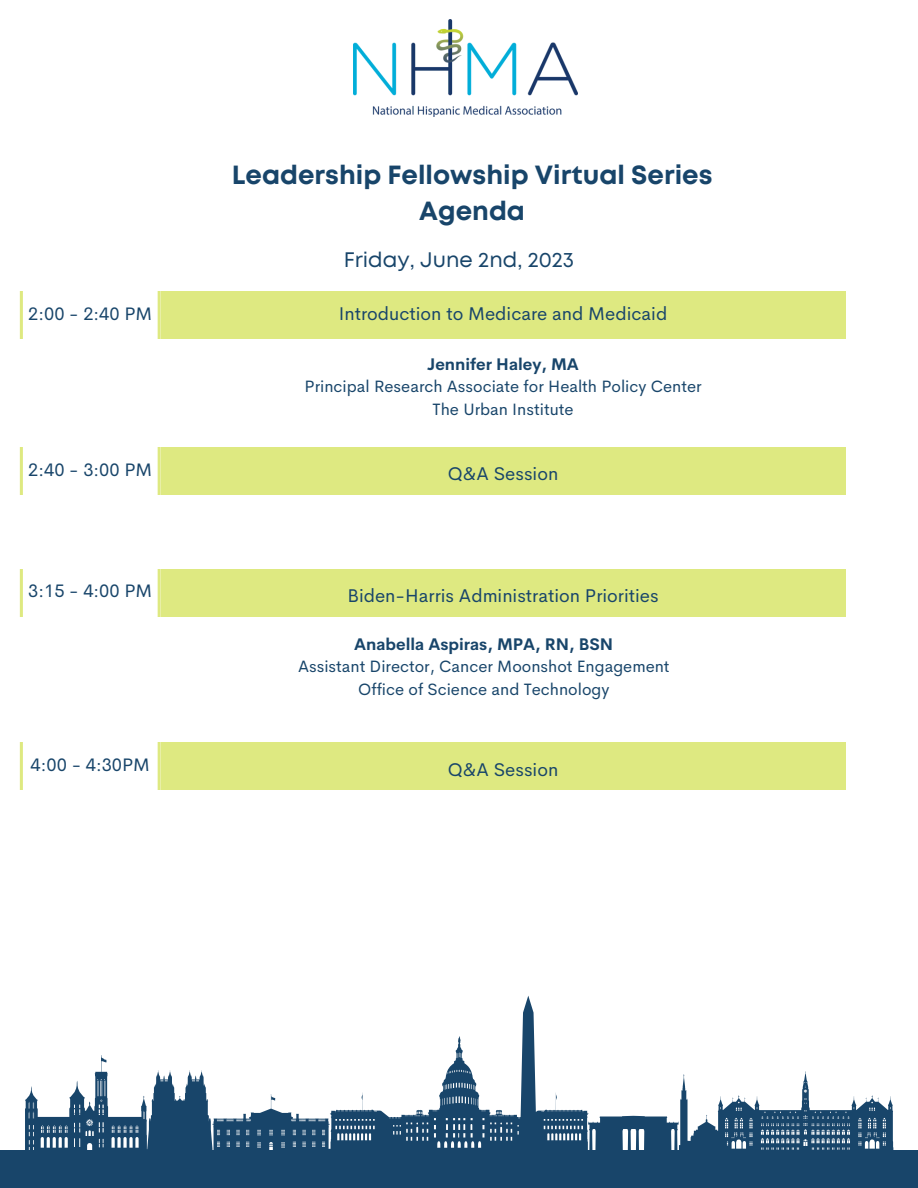
<style>
.page{position:relative;width:918px;height:1188px;background:#fff}
.page>*{position:absolute;margin:0;border:0;box-sizing:border-box;transform-origin:0 0}
.t1{font:700 26.25px/36px "Mont";color:#18456a;text-align:center}
.t2{font:21px "Mont";color:#18456a}
.t3{font:18.45px "Cerebri Sans";color:#18456a}
.t4{font:18.15px "Cerebri Sans";color:#18456a}
.t5{font:16.5px "Cerebri Sans";color:#18456a}
.t6{font:700 16.5px "Cerebri Sans";color:#18456a}
</style>
<div class="page">
<div style="left:0;top:1150px;width:918px;height:38px;background:#18456a"></div>
<div style="left:161px;top:291px;width:684px;height:48px;background:#dee981"></div>
<svg style="left:20px;top:291px;width:140px;height:48px"></svg>
<img style="left:354px;top:20px;width:224px;height:96px">
<svg style="left:25px;top:996px;width:869px;height:154px"></svg>
<div style="left:161px;top:569px;width:684px;height:48px;background:#dee981"></div>
<svg style="left:20px;top:569px;width:140px;height:47px"></svg>
<div style="left:161px;top:447px;width:684px;height:48px;background:#dee981"></div>
<svg style="left:20px;top:447px;width:140px;height:47px"></svg>
<div style="left:161px;top:743px;width:684px;height:47px;background:#dee981"></div>
<svg style="left:20px;top:743px;width:140px;height:47px"></svg>
<p class="t1" style="left:232px;top:159px;width:482px">Leadership Fellowship Virtual Series<br>Agenda</p>
<p class="t2" style="left:344px;top:252px;width:232px">Friday, June 2nd, 2023</p>
<p class="t4" style="left:28px;top:302px;width:125px">2:00 - 2:40 PM</p>
<p class="t3" style="left:339px;top:301px;width:330px">Introduction to Medicare and Medicaid</p>
<p class="t6" style="left:427px;top:353px;width:153px">Jennifer Haley, MA</p>
<p class="t5" style="left:305px;top:376px;width:399px">Principal Research Associate for Health Policy Center</p>
<p class="t5" style="left:433px;top:398px;width:142px">The Urban Institute</p>
<p class="t4" style="left:28px;top:457px;width:125px">2:40 - 3:00 PM</p>
<p class="t3" style="left:448px;top:462px;width:112px">Q&amp;A Session</p>
<p class="t4" style="left:28px;top:579px;width:125px">3:15 - 4:00 PM</p>
<p class="t3" style="left:348px;top:584px;width:313px">Biden-Harris Administration Priorities</p>
<p class="t6" style="left:354px;top:633px;width:261px">Anabella Aspiras, MPA, RN, BSN</p>
<p class="t5" style="left:298px;top:656px;width:373px">Assistant Director, Cancer Moonshot Engagement</p>
<p class="t5" style="left:358px;top:678px;width:253px">Office of Science and Technology</p>
<p class="t4" style="left:31px;top:753px;width:121px">4:00 - 4:30PM</p>
<p class="t3" style="left:448px;top:757px;width:112px">Q&amp;A Session</p>
</div>
